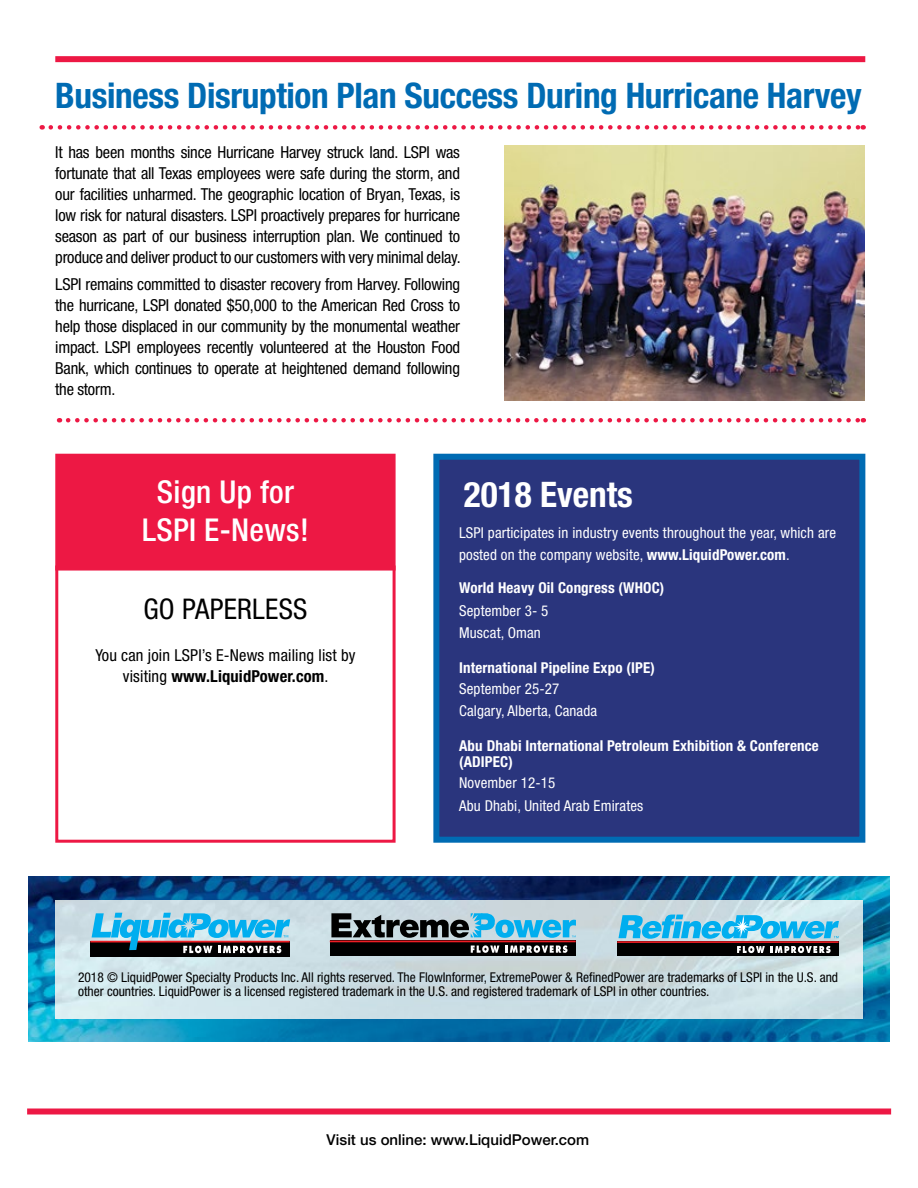
<style>
.page{position:relative;width:918px;height:1188px;background:#fff}
.page>*{position:absolute;margin:0;border:0;box-sizing:border-box;transform-origin:0 0}
.t1{font:700 condensed 35.25px "Helvetica Neue LT Pro";letter-spacing:-.01em;color:#006bb3}
.t2{font:700 condensed 35.25px "Helvetica Neue LT Pro";color:#fff}
.t3{font:500 condensed 31.5px "Helvetica Neue LT Pro";letter-spacing:.01em;color:#fff}
.t4{font:condensed 28.5px "Helvetica Neue LT Pro";letter-spacing:.01em;color:#000}
.t5{font:condensed 16.5px/21px "Helvetica Neue LT Pro";letter-spacing:-.015em;color:#000;text-align:justify}
.t6{font:condensed 16.5px "Helvetica Neue LT Pro";letter-spacing:.01em;color:#000}
.t7{font:700 condensed 16.5px "Helvetica Neue LT Pro";letter-spacing:.01em;color:#000}
.t8{font:condensed 15px/22.5px "Helvetica Neue LT Pro";letter-spacing:.01em;color:#fff}
.t9{font:700 condensed 15px/16.5px "Helvetica Neue LT Pro";letter-spacing:.01em;color:#fff}
.t10{font:500 15px "Helvetica Neue LT Pro";color:#000}
.t11{font:condensed 13.5px/13.5px "Helvetica Neue LT Pro";color:#000}
.s1{font-weight:400}
.s2{font-weight:700}
</style>
<div class="page">
<div style="left:27px;top:1108px;width:864px;height:6px;background:#ed1844"></div>
<img style="left:28px;top:877px;width:862px;height:165px">
<img style="left:55px;top:900px;width:808px;height:118px">
<div style="left:330px;top:941px;width:246px;height:15px;background:#000"></div>
<hr style="left:330px;top:941px;width:246px;height:1px;background:#ed1d24">
<svg style="left:471px;top:945px;width:28px;height:8px"></svg>
<svg style="left:506px;top:945px;width:62px;height:8px"></svg>
<svg style="left:331px;top:913px;width:245px;height:25px;background:#6591a1"></svg>
<div style="left:90px;top:941px;width:200px;height:15px;background:#000"></div>
<hr style="left:90px;top:941px;width:200px;height:2px;background:#ed1d24">
<svg style="left:92px;top:913px;width:198px;height:40px"></svg>
<div style="left:617px;top:941px;width:222px;height:15px;background:#000"></div>
<hr style="left:617px;top:941px;width:222px;height:2px;background:#ed1d24">
<svg style="left:737px;top:946px;width:28px;height:7px"></svg>
<svg style="left:771px;top:946px;width:60px;height:7px"></svg>
<svg style="left:618px;top:915px;width:221px;height:24px;background:#5dc5eb"></svg>
<svg style="left:51px;top:125px;width:813px;height:5px"></svg>
<div style="left:433px;top:454px;width:432px;height:389px;background:#2a357d;border:6px solid #006bb3"></div>
<div style="left:55px;top:566px;width:341px;height:277px;border:3px solid #ed1844"></div>
<div style="left:55px;top:454px;width:341px;height:117px;background:#ed1844;border:2px solid #ed1844"></div>
<img style="left:505px;top:146px;width:360px;height:254px">
<svg style="left:68px;top:418px;width:796px;height:4px"></svg>
<div style="left:55px;top:56px;width:810px;height:6px;background:#ed1844"></div>
<p class="t1" style="left:55px;top:74px;width:808px">Business Disruption Plan Success During Hurricane Harvey</p>
<p class="t5" style="left:55px;top:141px;width:407px">It has been months since Hurricane Harvey struck land. LSPI was fortunate that all Texas employees were safe during the storm, and our facilities unharmed. The geographic location of Bryan, Texas, is low risk for natural disasters. LSPI proactively prepares for hurricane season as part of our business interruption plan. We continued to produce and deliver product to our customers with very minimal delay.</p>
<p class="t5" style="left:55px;top:274px;width:406px">LSPI remains committed to disaster recovery from Harvey. Following the hurricane, LSPI donated $50,000 to the American Red Cross to help those displaced in our community by the monumental weather impact. LSPI employees recently volunteered at the Houston Food Bank, which continues to operate at heightened demand following the storm.</p>
<p class="t3" style="left:157px;top:473px;width:139px">Sign Up for</p>
<p class="t3" style="left:142px;top:511px;width:168px">LSPI E-News!</p>
<p class="t4" style="left:143px;top:592px;width:166px">GO PAPERLESS</p>
<p class="t6" style="left:95px;top:645px;width:262px">You can join LSPI’s E-News mailing list by</p>
<p class="t7" style="left:123px;top:666px;width:207px"><span class="s1">visiting</span> www.LiquidPower.com<span class="s1">.</span></p>
<p class="t2" style="left:464px;top:473px;width:170px">2018 Events</p>
<p class="t8" style="left:459px;top:521px;width:378px">LSPI participates in industry events throughout the year, which are posted on the company website, <span class="s2">www.LiquidPower.com</span>.</p>
<p class="t9" style="left:459px;top:579px;width:207px">World Heavy Oil Congress (WHOC)</p>
<p class="t8" style="left:459px;top:599px;width:91px">September 3- 5</p>
<p class="t8" style="left:459px;top:622px;width:83px">Muscat, Oman</p>
<p class="t9" style="left:459px;top:659px;width:197px">International Pipeline Expo (IPE)</p>
<p class="t8" style="left:459px;top:677px;width:102px">September 25-27</p>
<p class="t8" style="left:459px;top:700px;width:140px">Calgary, Alberta, Canada</p>
<p class="t9" style="left:459px;top:737px;width:361px">Abu Dhabi International Petroleum Exhibition &amp; Conference (ADIPEC)</p>
<p class="t8" style="left:459px;top:772px;width:98px">November 12-15</p>
<p class="t8" style="left:459px;top:794px;width:186px">Abu Dhabi, United Arab Emirates</p>
<p class="t11" style="left:78px;top:971px;width:762px">2018 © LiquidPower Specialty Products Inc. All rights reserved. The FlowInformer, ExtremePower &amp; RefinedPower are trademarks of LSPI in the U.S. and other countries. LiquidPower is a licensed registered trademark in the U.S. and registered trademark of LSPI in other countries.</p>
<p class="t10" style="left:327px;top:1131px;width:264px">Visit us online: www.LiquidPower.com</p>
</div>
